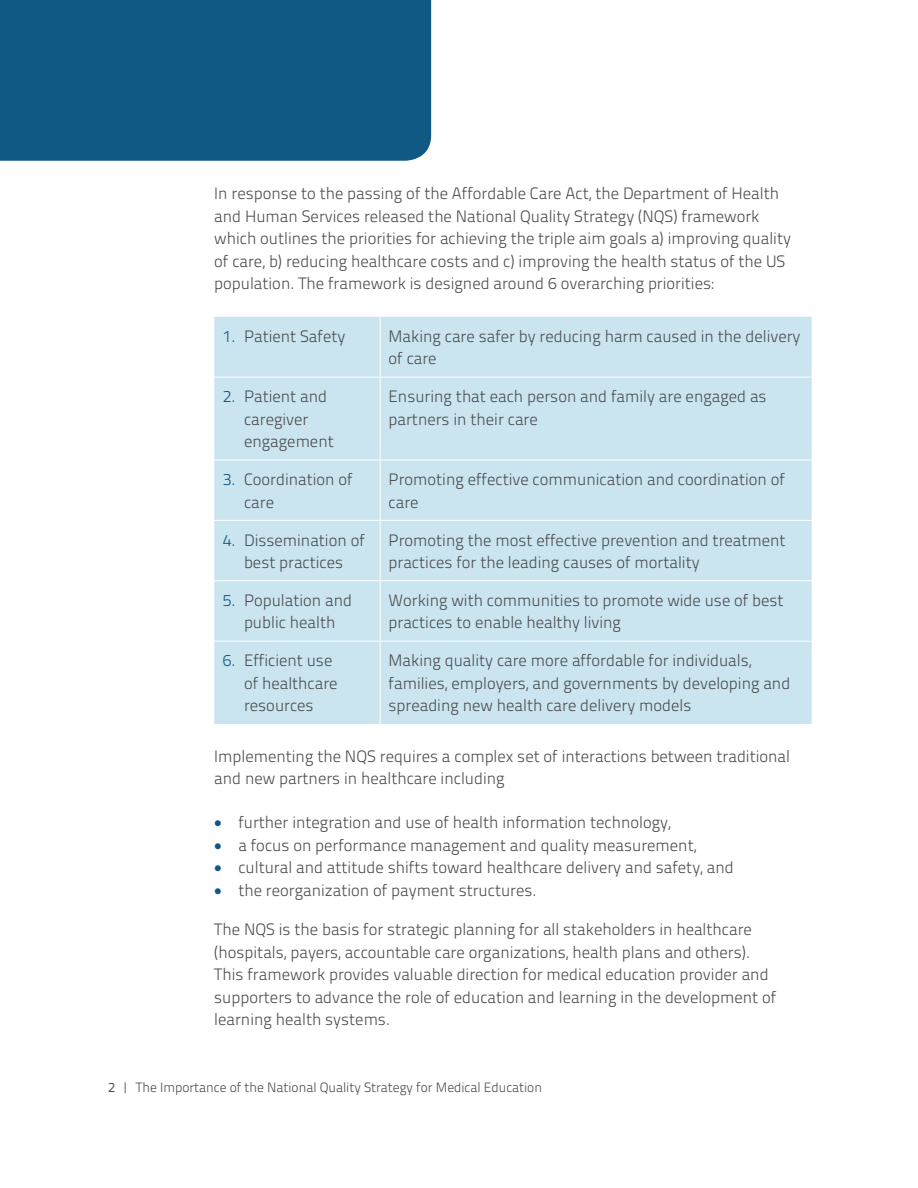
<style>
.page{position:relative;width:918px;height:1188px;background:#fff}
.page>*{position:absolute;margin:0;border:0;box-sizing:border-box;transform-origin:0 0}
.text{font:16.5px/22.5px "Titillium Text 22 L 250 wt";color:#4b4c4d}
.tb-nl{font:16.5px/22.5px "Titillium Text 22 L 250 wt";color:#4b4c4d}
.bl{font:16.5px "Titillium Text 22 L 250 wt";color:#4b4c4d}
.bl-last{font:16.5px "Titillium Text 22 L 250 wt";color:#4b4c4d}
.text-2{font:13.5px "Titillium Text 22 L 250 wt";color:#4b4c4d}
.s1{color:#0f5984}
.s2{font-family:"Titillium Text 22 L 400 wt"}
</style>
<div class="page">
<div style="left:0;top:0;width:431px;height:161px;background:#0f5984"></div>
<div style="left:214px;top:317px;width:598px;height:407px;background:#cae5f0"></div>
<hr style="left:380px;top:317px;width:1px;height:60px;background:#fff">
<hr style="left:214px;top:377px;width:166px;height:1px;background:#fff">
<hr style="left:380px;top:377px;width:432px;height:1px;background:#fff">
<hr style="left:380px;top:377px;width:1px;height:83px;background:#fff">
<hr style="left:214px;top:460px;width:166px;height:1px;background:#fff">
<hr style="left:380px;top:460px;width:432px;height:1px;background:#fff">
<hr style="left:380px;top:460px;width:1px;height:60px;background:#fff">
<hr style="left:214px;top:520px;width:166px;height:1px;background:#fff">
<hr style="left:380px;top:520px;width:432px;height:1px;background:#fff">
<hr style="left:380px;top:521px;width:1px;height:59px;background:#fff">
<hr style="left:214px;top:580px;width:166px;height:1px;background:#fff">
<hr style="left:380px;top:580px;width:432px;height:1px;background:#fff">
<hr style="left:380px;top:581px;width:1px;height:60px;background:#fff">
<hr style="left:214px;top:641px;width:166px;height:1px;background:#fff">
<hr style="left:380px;top:641px;width:432px;height:1px;background:#fff">
<hr style="left:380px;top:642px;width:1px;height:82px;background:#fff">
<p class="text" style="left:214px;top:182px;width:578px">In response to the passing of the Affordable Care Act, the Department of Health and Human Services released the National Quality Strategy (NQS) framework which outlines the priorities for achieving the triple aim goals a) improving quality of care, b) reducing healthcare costs and c) improving the health status of the US population. The framework is designed around 6 overarching priorities:</p>
<p class="tb-nl" style="left:223px;top:324px;width:124px"><span class="s1">1.</span> Patient Safety</p>
<p class="tb-nl" style="left:389px;top:324px;width:413px">Making care safer by reducing harm caused in the delivery of care</p>
<p class="tb-nl" style="left:244px;top:384px;width:91px;text-indent:-21px"><span class="s1">2.</span> Patient and caregiver engagement</p>
<p class="tb-nl" style="left:389px;top:384px;width:380px">Ensuring that each person and family are engaged as partners in their care</p>
<p class="tb-nl" style="left:244px;top:467px;width:110px;text-indent:-21px"><span class="s1">3.</span> Coordination of care</p>
<p class="tb-nl" style="left:389px;top:467px;width:398px">Promoting effective communication and coordination of care</p>
<p class="tb-nl" style="left:223px;top:528px;width:144px;text-align:center"><span class="s1">4.</span> Dissemination of best practices</p>
<p class="tb-nl" style="left:389px;top:528px;width:399px">Promoting the most effective prevention and treatment practices for the leading causes of mortality</p>
<p class="tb-nl" style="left:223px;top:588px;width:131px;text-align:center"><span class="s1">5.</span> Population and public health</p>
<p class="tb-nl" style="left:389px;top:588px;width:397px">Working with communities to promote wide use of best practices to enable healthy living</p>
<p class="tb-nl" style="left:244px;top:648px;width:95px;text-indent:-21px"><span class="s1">6.</span> Efficient use of healthcare resources</p>
<p class="tb-nl" style="left:389px;top:648px;width:403px">Making quality care more affordable for individuals, families, employers, and governments by developing and spreading new health care delivery models</p>
<p class="text" style="left:214px;top:744px;width:577px">Implementing the NQS requires a complex set of interactions between traditional and new partners in healthcare including</p>
<p class="bl" style="left:214px;top:810px;width:458px"><span class="s1">•</span> further integration and use of health information technology,</p>
<p class="bl" style="left:214px;top:833px;width:484px"><span class="s1">•</span> a focus on performance management and quality measurement,</p>
<p class="bl" style="left:214px;top:855px;width:521px"><span class="s1">•</span> cultural and attitude shifts toward healthcare delivery and safety, and</p>
<p class="bl-last" style="left:214px;top:878px;width:324px"><span class="s1">•</span> the reorganization of payment structures.</p>
<p class="text" style="left:214px;top:917px;width:564px">The NQS is the basis for strategic planning for all stakeholders in healthcare (hospitals, payers, accountable care organizations, health plans and others).<br>This framework provides valuable direction for medical education provider and supporters to advance the role of education and learning in the development of learning health systems.</p>
<p class="text-2" style="left:108px;top:1078px;width:436px"><span class="s2">2</span> | The Importance of the National Quality Strategy for Medical Education</p>
</div>
